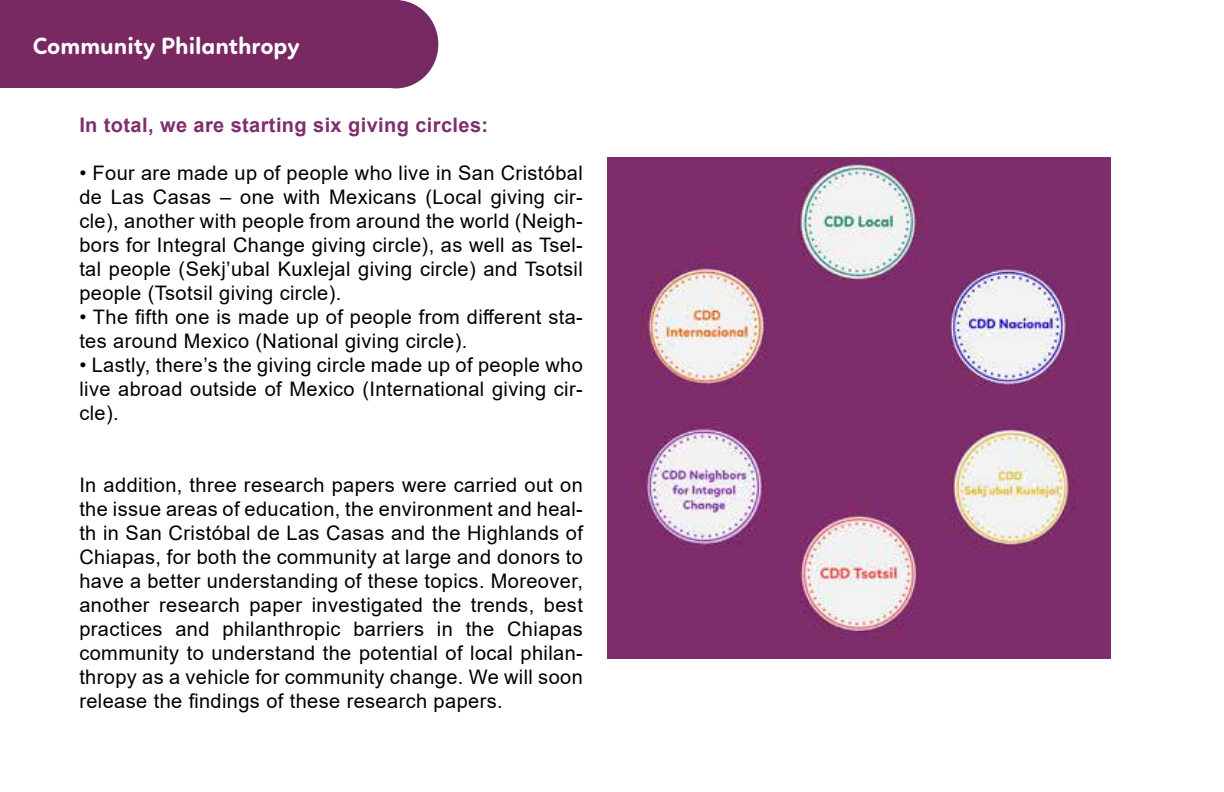
<style>
.page{position:relative;width:1224px;height:792px;background:#fff}
.page>*{position:absolute;margin:0;border:0;box-sizing:border-box;transform-origin:0 0}
.t1{font:700 24px "Linotte";color:#fff}
.t2{font:20px/24px "Arial";letter-spacing:.02em;color:#000;text-align:justify}
.t3{font:700 20px "Arial";letter-spacing:.02em;color:#7f2d6b}
</style>
<div class="page">
<img style="left:608px;top:158px;width:503px;height:500px">
<div style="left:353px;top:0;width:85px;height:88px;background:#762862;border-radius:50%"></div>
<div style="left:0;top:0;width:399px;height:88px;background:#792861"></div>
<p class="t1" style="left:33px;top:32px;width:269px">Community Philanthropy</p>
<p class="t3" style="left:79px;top:111px;width:410px">In total, we are starting six giving circles:</p>
<p class="t2" style="left:79px;top:161px;width:505px">• Four are made up of people who live in San Cristóbal de Las Casas – one with Mexicans (Local giving cir&shy;cle), another with people from around the world (Neigh&shy;bors for Integral Change giving circle), as well as Tsel&shy;tal people (Sekj’ubal Kuxlejal giving circle) and Tsotsil people (Tsotsil giving circle).</p>
<p class="t2" style="left:79px;top:305px;width:505px">• The fifth one is made up of people from different sta&shy;tes around Mexico (National giving circle).</p>
<p class="t2" style="left:79px;top:353px;width:505px">• Lastly, there’s the giving circle made up of people who live abroad outside of Mexico (International giving cir&shy;cle).</p>
<p class="t2" style="left:79px;top:473px;width:505px">In addition, three research papers were carried out on the issue areas of education, the environment and heal&shy;th in San Cristóbal de Las Casas and the Highlands of Chiapas, for both the community at large and donors to have a better understanding of these topics. Moreover, another research paper investigated the trends, best practices and philanthropic barriers in the Chiapas community to understand the potential of local philan&shy;thropy as a vehicle for community change. We will soon release the findings of these research papers.</p>
</div>
